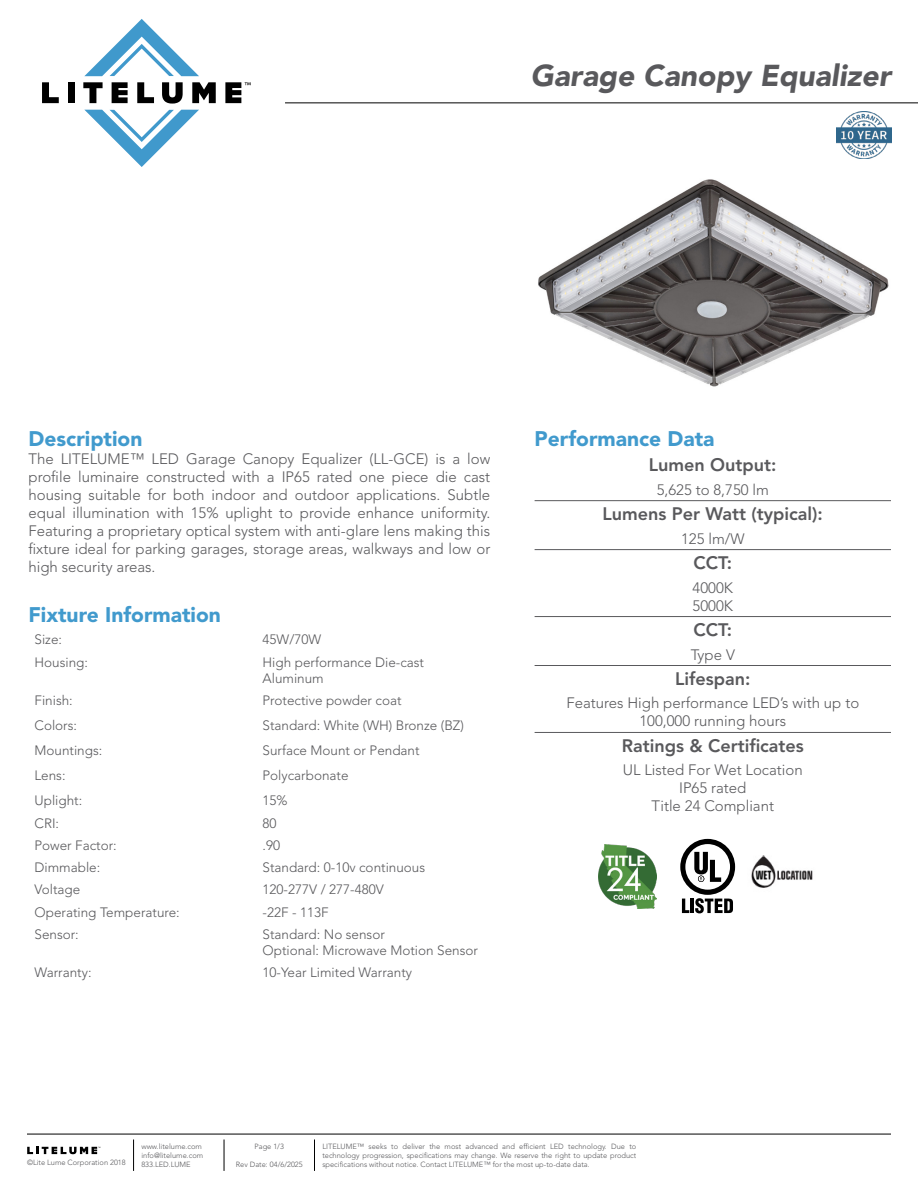
<style>
.page{position:relative;width:918px;height:1188px;background:#fff}
.page>*{position:absolute;margin:0;border:0;box-sizing:border-box;transform-origin:0 0}
.t1{font:italic 900 30px "Avenir LT Std";color:#59595c}
.t2{font:900 21px "Avenir LT Std";color:#419acd}
.t3{font:800 18px "Avenir LT Std";color:#59595c}
.t4{font:300 15px/18px "Avenir LT Std";color:#59595c;text-align:center}
.t5{font:300 13.5px/16.2px "Avenir LT Std";color:#59595c}
.t6{font:300 7.5px/9px "Avenir LT Std";color:#59595c;text-align:justify}
</style>
<div class="page">
<hr style="left:27px;top:1134px;width:864px;height:1px;background:#000">
<hr style="left:285px;top:103px;width:633px;height:1px;background:#000">
<hr style="left:133px;top:1140px;width:1px;height:31px;background:#000">
<hr style="left:224px;top:1140px;width:1px;height:31px;background:#000">
<hr style="left:314px;top:1140px;width:1px;height:31px;background:#000">
<svg style="left:27px;top:1147px;width:73px;height:7px"></svg>
<svg style="left:42px;top:82px;width:17px;height:21px"></svg>
<div style="left:68px;top:82px;width:7px;height:21px;background:#000"></div>
<svg style="left:83px;top:82px;width:20px;height:21px"></svg>
<svg style="left:112px;top:82px;width:16px;height:21px"></svg>
<svg style="left:137px;top:82px;width:17px;height:21px"></svg>
<svg style="left:162px;top:82px;width:21px;height:22px"></svg>
<svg style="left:192px;top:82px;width:24px;height:21px"></svg>
<svg style="left:84px;top:19px;width:115px;height:57px"></svg>
<svg style="left:85px;top:110px;width:114px;height:57px"></svg>
<svg style="left:225px;top:82px;width:26px;height:21px"></svg>
<hr style="left:535px;top:500px;width:356px;height:1px;background:#59595c">
<hr style="left:535px;top:549px;width:356px;height:1px;background:#59595c">
<hr style="left:535px;top:616px;width:356px;height:1px;background:#59595c">
<hr style="left:535px;top:665px;width:356px;height:1px;background:#59595c">
<hr style="left:535px;top:732px;width:356px;height:1px;background:#59595c">
<img style="left:538px;top:179px;width:351px;height:208px">
<img style="left:837px;top:111px;width:54px;height:48px">
<img style="left:751px;top:856px;width:62px;height:32px">
<svg style="left:680px;top:839px;width:55px;height:74px"></svg>
<img style="left:599px;top:844px;width:58px;height:64px">
<h1 class="t1" style="left:530px;top:57px;width:362px">Garage Canopy Equalizer</h1>
<h2 class="t2" style="left:29px;top:426px;width:115px">Description</h2>
<p class="t4" style="left:29px;top:450px;width:463px;text-align:justify">The LITELUME™ LED Garage Canopy Equalizer (LL-GCE) is a low profile luminaire constructed with a IP65 rated one piece die cast housing suitable for both indoor and outdoor applications. Subtle equal illumination with 15% uplight to provide enhance uniformity.<br>Featuring a proprietary optical system with anti-glare lens making this fixture ideal for parking garages, storage areas, walkways and low or high security areas.</p>
<h2 class="t2" style="left:29px;top:602px;width:194px">Fixture Information</h2>
<p class="t5" style="left:35px;top:632px;width:29px">Size:</p>
<p class="t5" style="left:263px;top:632px;width:60px">45W/70W</p>
<p class="t5" style="left:35px;top:654px;width:55px">Housing:</p>
<p class="t5" style="left:263px;top:654px;width:163px">High performance Die-cast<br>Aluminum</p>
<p class="t5" style="left:35px;top:692px;width:40px">Finish:</p>
<p class="t5" style="left:263px;top:692px;width:141px">Protective powder coat</p>
<p class="t5" style="left:35px;top:717px;width:44px">Colors:</p>
<p class="t5" style="left:263px;top:717px;width:203px">Standard: White (WH) Bronze (BZ)</p>
<p class="t5" style="left:35px;top:743px;width:69px">Mountings:</p>
<p class="t5" style="left:263px;top:743px;width:159px">Surface Mount or Pendant</p>
<p class="t5" style="left:35px;top:768px;width:33px">Lens:</p>
<p class="t5" style="left:263px;top:768px;width:88px">Polycarbonate</p>
<p class="t5" style="left:35px;top:793px;width:49px">Uplight:</p>
<p class="t5" style="left:263px;top:793px;width:27px">15%</p>
<p class="t5" style="left:35px;top:815px;width:26px">CRI:</p>
<p class="t5" style="left:263px;top:815px;width:16px">80</p>
<p class="t5" style="left:35px;top:837px;width:84px">Power Factor:</p>
<p class="t5" style="left:263px;top:837px;width:19px">.90</p>
<p class="t5" style="left:35px;top:859px;width:67px">Dimmable:</p>
<p class="t5" style="left:263px;top:859px;width:164px">Standard: 0-10v continuous</p>
<p class="t5" style="left:35px;top:882px;width:47px">Voltage</p>
<p class="t5" style="left:263px;top:882px;width:123px">120-277V / 277-480V</p>
<p class="t5" style="left:35px;top:904px;width:147px">Operating Temperature:</p>
<p class="t5" style="left:263px;top:904px;width:68px">-22F - 113F</p>
<p class="t5" style="left:35px;top:926px;width:46px">Sensor:</p>
<p class="t5" style="left:263px;top:926px;width:217px">Standard: No sensor<br>Optional: Microwave Motion Sensor</p>
<p class="t5" style="left:35px;top:964px;width:59px">Warranty:</p>
<p class="t5" style="left:263px;top:964px;width:151px">10-Year Limited Warranty</p>
<h2 class="t2" style="left:535px;top:426px;width:181px">Performance Data</h2>
<p class="t3" style="left:649px;top:454px;width:129px">Lumen Output:</p>
<p class="t4" style="left:657px;top:481px;width:114px">5,625 to 8,750 lm</p>
<p class="t3" style="left:603px;top:503px;width:222px">Lumens Per Watt (typical):</p>
<p class="t4" style="left:681px;top:529px;width:65px">125 lm/W</p>
<p class="t3" style="left:693px;top:552px;width:40px">CCT:</p>
<p class="t4" style="left:693px;top:578px;width:42px;text-align:left">4000K<br>5000K</p>
<p class="t3" style="left:693px;top:619px;width:40px">CCT:</p>
<p class="t4" style="left:691px;top:645px;width:46px">Type V</p>
<p class="t3" style="left:675px;top:668px;width:77px">Lifespan:</p>
<p class="t4" style="left:566px;top:694px;width:294px">Features High performance LED’s with up to<br>100,000 running hours</p>
<p class="t3" style="left:622px;top:735px;width:184px">Ratings &amp; Certificates</p>
<p class="t4" style="left:623px;top:761px;width:182px">UL Listed For Wet Location<br>IP65 rated<br>Title 24 Compliant</p>
<p class="t6" style="left:141px;top:1142px;width:63px;text-align:left">www.litelume.com info@litelume.com<br>833.LED.LUME</p>
<p class="t6" style="left:255px;top:1142px;width:31px">Page 1/3</p>
<p class="t6" style="left:27px;top:1158px;width:100px">©Lite Lume Corporation 2018</p>
<p class="t6" style="left:236px;top:1160px;width:68px">Rev Date: 04/6/2025</p>
<p class="t6" style="left:322px;top:1142px;width:316px">LITELUME™ seeks to deliver the most advanced and efficient LED technology. Due to technology progression, specifications may change. We reserve the right to update product specifications without notice. Contact LITELUME™ for the most up-to-date data.</p>
</div>
